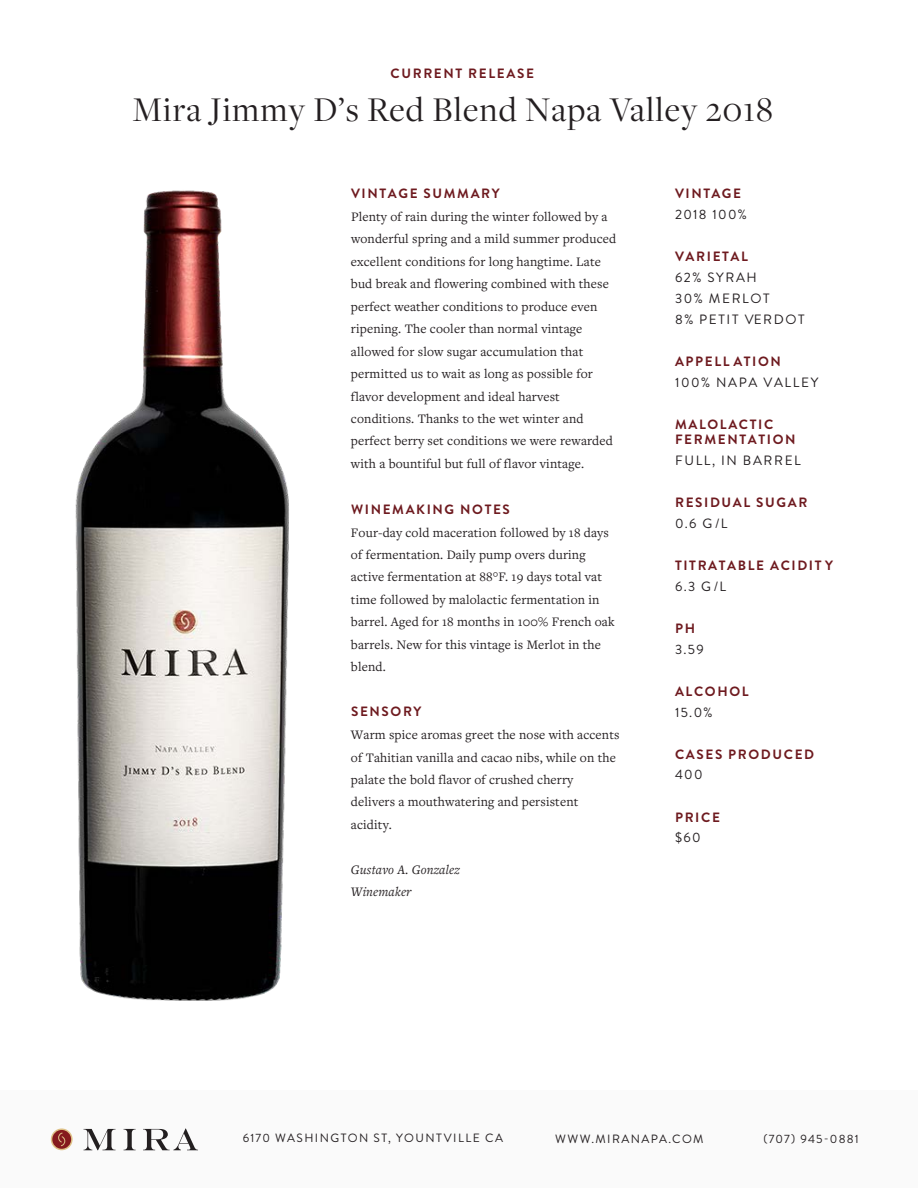
<style>
.page{position:relative;width:918px;height:1188px;background:#fff}
.page>*{position:absolute;margin:0;border:0;box-sizing:border-box;transform-origin:0 0}
.t1{font:36px "Freight Disp Pro";letter-spacing:.03em;color:#241f21}
.t2{font:13.5px/22.5px "Freight Text Pro";letter-spacing:.01em;color:#241f21}
.t3{font:700 13.5px/20.5px "Brandon Grotesque";letter-spacing:.12em;color:#6e1a1f}
.t4{font:13.5px/20.9px "Brandon Grotesque";letter-spacing:.12em;color:#241f21}
.t5{font:italic 13.5px/22.5px "Freight Text Pro";letter-spacing:.01em;color:#241f21}
.t6{font:12px "Brandon Grotesque";letter-spacing:.12em;color:#241f21}
.t7{font:12px "Brandon Grotesque";letter-spacing:.1em;color:#241f21}
.s1{font-family:"Brandon Grotesque";font-weight:700;color:#6e1a1f}
.s2{font-weight:700;color:#6e1a1f}
.s3{font-weight:400;color:#241f21}
</style>
<div class="page">
<div style="left:0;top:1091px;width:918px;height:97px;background:#fafafa"></div>
<svg style="left:51px;top:1129px;width:22px;height:21px"></svg>
<svg style="left:52px;top:1130px;width:19px;height:19px"></svg>
<svg style="left:84px;top:1129px;width:32px;height:21px"></svg>
<svg style="left:143px;top:1129px;width:55px;height:21px"></svg>
<svg style="left:124px;top:1129px;width:12px;height:21px"></svg>
<img style="left:75px;top:190px;width:214px;height:811px">
<p class="t3" style="left:391px;top:63px;width:145px">CURRENT RELEASE</p>
<p class="t1" style="left:133px;top:86px;width:642px">Mira Jimmy D’s Red Blend Napa Valley 2018</p>
<p class="t2" style="left:351px;top:182px;width:267px"><span class="s1">VINTAGE SUMMARY<br></span>Plenty of rain during the winter followed by a wonderful spring and a mild summer produced excellent conditions for long hangtime. Late bud break and flowering combined with these perfect weather conditions to produce even ripening. The cooler than normal vintage allowed for slow sugar accumulation that permitted us to wait as long as possible for flavor development and ideal harvest conditions. Thanks to the wet winter and perfect berry set conditions we were rewarded with a bountiful but full of flavor vintage.</p>
<p class="t2" style="left:351px;top:497px;width:265px"><span class="s1">WINEMAKING NOTES<br></span>Four-day cold maceration followed by 18 days of fermentation. Daily pump overs during active fermentation at 88°F. 19 days total vat time followed by malolactic fermentation in barrel. Aged for 18 months in 100% French oak barrels. New for this vintage is Merlot in the blend.</p>
<p class="t2" style="left:351px;top:700px;width:270px"><span class="s1">SENSORY<br></span>Warm spice aromas greet the nose with accents of Tahitian vanilla and cacao nibs, while on the palate the bold flavor of crushed cherry delivers a mouthwatering and persistent acidity.</p>
<p class="t5" style="left:351px;top:858px;width:110px">Gustavo A. Gonzalez<br>Winemaker</p>
<p class="t3" style="left:675px;top:184px;width:68px">VINTAGE</p>
<p class="t4" style="left:675px;top:205px;width:74px">2018 100%</p>
<p class="t4" style="left:675px;top:247px;width:131px"><span class="s2">VARIETAL<br></span>62% SYRAH<br>30% MERLOT<br>8% PETIT VERDOT</p>
<p class="t4" style="left:675px;top:351px;width:145px"><span class="s2">APPELL ATION<br></span>100% NAPA VALLEY</p>
<p class="t3" style="left:675px;top:417px;width:122px;line-height:15px">MALOLACTIC<br>FERMENTATION</p>
<p class="t4" style="left:675px;top:450px;width:127px">FULL, IN BARREL</p>
<p class="t3" style="left:675px;top:492px;width:134px;line-height:21px">RESIDUAL SUGAR<br><span class="s3">0.6 G /L</span></p>
<p class="t3" style="left:675px;top:555px;width:160px;line-height:21px">TITRATABLE ACIDIT Y<br><span class="s3">6.3 G /L</span></p>
<p class="t4" style="left:675px;top:618px;width:30px"><span class="s2">PH<br></span>3.59</p>
<p class="t3" style="left:675px;top:681px;width:75px">ALCOHOL<br><span class="s3">15.0%</span></p>
<p class="t3" style="left:675px;top:744px;width:141px">CASES PRODUCED<br><span class="s3">400</span></p>
<p class="t3" style="left:675px;top:807px;width:46px">PRICE <span class="s3">$60</span></p>
<p class="t6" style="left:243px;top:1130px;width:262px">6170 WASHINGTON ST, YOUNTVILLE CA</p>
<p class="t6" style="left:555px;top:1131px;width:150px">WWW.MIRANAPA.COM</p>
<p class="t7" style="left:763px;top:1131px;width:97px">(707) 945-0881</p>
</div>
